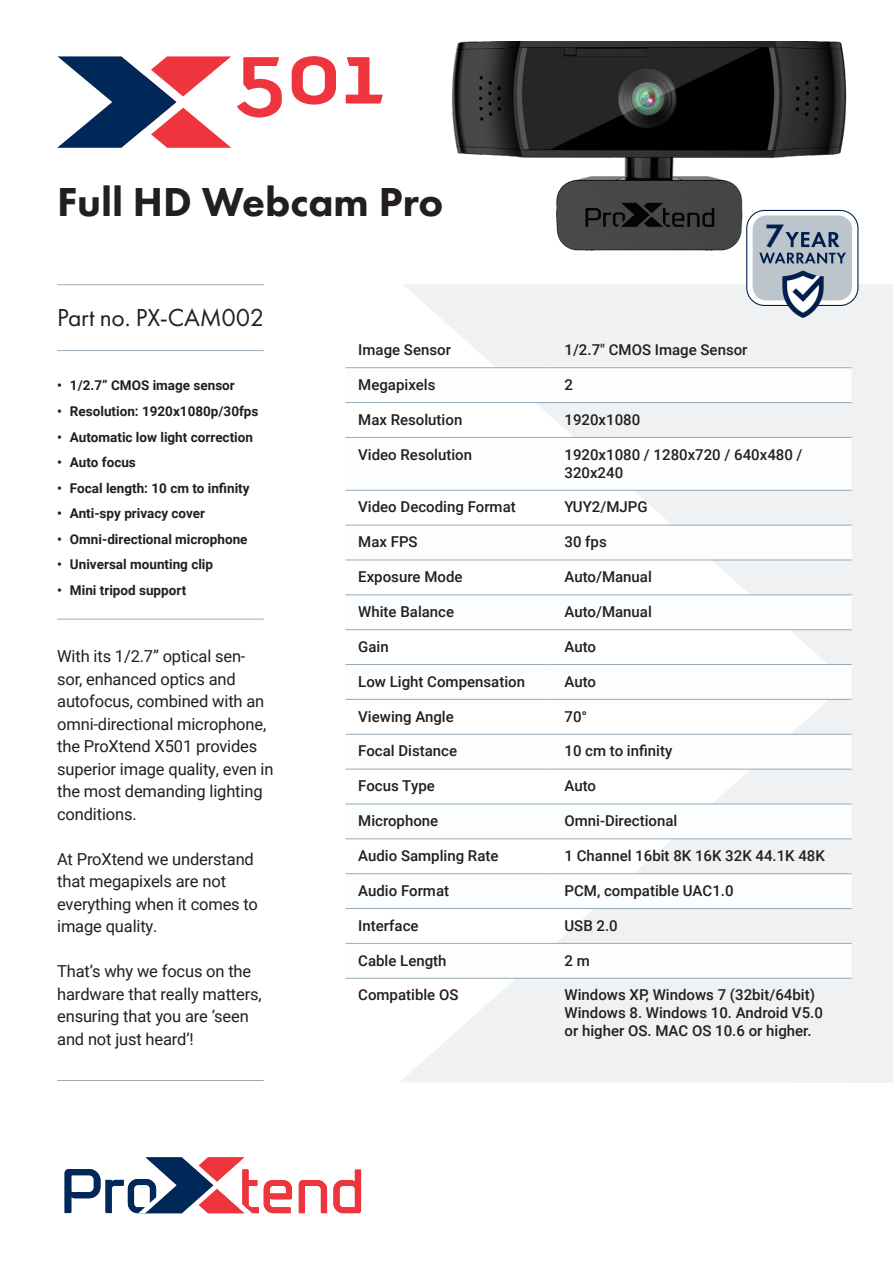
<style>
.page{position:relative;width:893px;height:1263px;background:#fff}
.page>*{position:absolute;margin:0;border:0;box-sizing:border-box;transform-origin:0 0}
.t1{font:700 87px "Anivers";color:#ee343d;scale:1.07 1}
.t2{font:800 42px "Futura PT";color:#231f20}
.t3{font:600 33.6px "Futura PT";color:#001f4c}
.t4{font:25.5px "Futura PT";letter-spacing:-.01em;color:#231f20}
.ProXtend_Datasheet{font:16.5px/22.5px "Roboto";letter-spacing:-.01em;color:#231f20}
.ProXtend_Datasheet-2{font:500 15px/18px "Roboto";color:#231f20}
.t5{font:700 13.5px "Roboto";color:#231f20}
</style>
<div class="page">
<svg style="left:400px;top:284px;width:493px;height:799px;fill:#eff1f3"></svg>
<svg style="left:65px;top:1169px;width:35px;height:44px"></svg>
<svg style="left:299px;top:1180px;width:28px;height:33px"></svg>
<svg style="left:333px;top:1169px;width:28px;height:44px"></svg>
<svg style="left:106px;top:1157px;width:186px;height:56px"></svg>
<svg style="left:345px;top:368px;width:507px;height:610px"></svg>
<hr style="left:345px;top:367px;width:207px;height:1px;background:#98aab7">
<hr style="left:552px;top:367px;width:300px;height:1px;background:#98aab7">
<hr style="left:345px;top:402px;width:207px;height:1px;background:#98aab7">
<hr style="left:552px;top:402px;width:300px;height:1px;background:#98aab7">
<hr style="left:345px;top:437px;width:207px;height:1px;background:#98aab7">
<hr style="left:552px;top:437px;width:300px;height:1px;background:#98aab7">
<hr style="left:345px;top:490px;width:207px;height:1px;background:#98aab7">
<hr style="left:552px;top:490px;width:300px;height:1px;background:#98aab7">
<hr style="left:345px;top:525px;width:207px;height:1px;background:#98aab7">
<hr style="left:552px;top:525px;width:300px;height:1px;background:#98aab7">
<hr style="left:345px;top:560px;width:207px;height:1px;background:#98aab7">
<hr style="left:552px;top:560px;width:300px;height:1px;background:#98aab7">
<hr style="left:345px;top:594px;width:207px;height:1px;background:#98aab7">
<hr style="left:552px;top:594px;width:300px;height:1px;background:#98aab7">
<hr style="left:345px;top:629px;width:207px;height:1px;background:#98aab7">
<hr style="left:552px;top:629px;width:300px;height:1px;background:#98aab7">
<hr style="left:345px;top:664px;width:207px;height:1px;background:#98aab7">
<hr style="left:552px;top:664px;width:300px;height:1px;background:#98aab7">
<hr style="left:345px;top:699px;width:207px;height:1px;background:#98aab7">
<hr style="left:552px;top:699px;width:300px;height:1px;background:#98aab7">
<hr style="left:345px;top:734px;width:207px;height:1px;background:#98aab7">
<hr style="left:552px;top:734px;width:300px;height:1px;background:#98aab7">
<hr style="left:345px;top:769px;width:207px;height:1px;background:#98aab7">
<hr style="left:552px;top:769px;width:300px;height:1px;background:#98aab7">
<hr style="left:345px;top:804px;width:207px;height:1px;background:#98aab7">
<hr style="left:552px;top:804px;width:300px;height:1px;background:#98aab7">
<hr style="left:345px;top:838px;width:207px;height:1px;background:#98aab7">
<hr style="left:552px;top:838px;width:300px;height:1px;background:#98aab7">
<hr style="left:345px;top:873px;width:207px;height:1px;background:#98aab7">
<hr style="left:552px;top:873px;width:300px;height:1px;background:#98aab7">
<hr style="left:345px;top:908px;width:207px;height:1px;background:#98aab7">
<hr style="left:552px;top:908px;width:300px;height:1px;background:#98aab7">
<hr style="left:345px;top:943px;width:207px;height:1px;background:#98aab7">
<hr style="left:552px;top:943px;width:300px;height:1px;background:#98aab7">
<hr style="left:345px;top:978px;width:207px;height:1px;background:#98aab7">
<hr style="left:552px;top:978px;width:300px;height:1px;background:#98aab7">
<img style="left:452px;top:41px;width:407px;height:223px">
<hr style="left:57px;top:350px;width:207px;height:1px;background:#98aab7">
<hr style="left:57px;top:284px;width:207px;height:1px;background:#98aab7">
<hr style="left:57px;top:619px;width:207px;height:1px;background:#98aab7">
<hr style="left:57px;top:1080px;width:207px;height:1px;background:#98aab7">
<svg style="left:57px;top:56px;width:174px;height:92px"></svg>
<div style="left:747px;top:210px;width:111px;height:95px;background:#fff;border-radius:18px"></div>
<div style="left:746px;top:210px;width:112px;height:96px;border:1px solid #001f4c;border-radius:18px"></div>
<div style="left:753px;top:215px;width:99px;height:85px;background:#bcc4cc;border-radius:14px"></div>
<svg style="left:759px;top:253px;width:87px;height:10px"></svg>
<img style="left:780px;top:270px;width:45px;height:49px">
<svg style="left:785px;top:232px;width:54px;height:15px"></svg>
<h1 class="t1" style="left:237px;top:27px;width:140px">501</h1>
<p class="t2" style="left:57px;top:176px;width:388px">Full HD Webcam Pro</p>
<p class="t4" style="left:57px;top:302px;width:209px">Part no. PX-CAM002</p>
<p class="t3" style="left:765px;top:215px;width:21px">7</p>
<p class="t5" style="left:57px;top:376px;width:179px">• 1/2.7” CMOS image sensor</p>
<p class="t5" style="left:57px;top:402px;width:203px">• Resolution: 1920x1080p/30fps</p>
<p class="t5" style="left:57px;top:427px;width:197px">• Automatic low light correction</p>
<p class="t5" style="left:57px;top:453px;width:80px">• Auto focus</p>
<p class="t5" style="left:57px;top:478px;width:194px">• Focal length: 10 cm to infinity</p>
<p class="t5" style="left:57px;top:504px;width:150px">• Anti-spy privacy cover</p>
<p class="t5" style="left:57px;top:529px;width:192px">• Omni-directional microphone</p>
<p class="t5" style="left:57px;top:555px;width:157px">• Universal mounting clip</p>
<p class="t5" style="left:57px;top:580px;width:131px">• Mini tripod support</p>
<p class="ProXtend_Datasheet" style="left:57px;top:644px;width:218px">With its 1/2.7” optical sen&shy;sor, enhanced optics and autofocus, combined with an omni-directional microphone, the ProXtend X501 provides superior image quality, even in the most demanding lighting conditions.</p>
<p class="ProXtend_Datasheet" style="left:57px;top:847px;width:202px">At ProXtend we understand that megapixels are not everything when it comes to image quality.</p>
<p class="ProXtend_Datasheet" style="left:57px;top:959px;width:206px">That’s why we focus on the hardware that really matters, ensuring that you are ‘seen and not just heard’!</p>
<p class="ProXtend_Datasheet-2" style="left:358px;top:340px;width:94px">Image Sensor</p>
<p class="ProXtend_Datasheet-2" style="left:564px;top:340px;width:185px">1/2.7" CMOS Image Sensor</p>
<p class="ProXtend_Datasheet-2" style="left:358px;top:375px;width:79px">Megapixels</p>
<p class="ProXtend_Datasheet-2" style="left:564px;top:375px;width:10px">2</p>
<p class="ProXtend_Datasheet-2" style="left:358px;top:410px;width:106px">Max Resolution</p>
<p class="ProXtend_Datasheet-2" style="left:564px;top:410px;width:77px">1920x1080</p>
<p class="ProXtend_Datasheet-2" style="left:358px;top:445px;width:115px">Video Resolution</p>
<p class="ProXtend_Datasheet-2" style="left:564px;top:445px;width:240px">1920x1080 / 1280x720 / 640x480 /<br>320x240</p>
<p class="ProXtend_Datasheet-2" style="left:358px;top:497px;width:159px">Video Decoding Format</p>
<p class="ProXtend_Datasheet-2" style="left:564px;top:497px;width:85px">YUY2/MJPG</p>
<p class="ProXtend_Datasheet-2" style="left:358px;top:532px;width:61px">Max FPS</p>
<p class="ProXtend_Datasheet-2" style="left:564px;top:532px;width:44px">30 fps</p>
<p class="ProXtend_Datasheet-2" style="left:358px;top:567px;width:106px">Exposure Mode</p>
<p class="ProXtend_Datasheet-2" style="left:564px;top:567px;width:89px">Auto/Manual</p>
<p class="ProXtend_Datasheet-2" style="left:358px;top:602px;width:97px">White Balance</p>
<p class="ProXtend_Datasheet-2" style="left:564px;top:602px;width:89px">Auto/Manual</p>
<p class="ProXtend_Datasheet-2" style="left:358px;top:637px;width:32px">Gain</p>
<p class="ProXtend_Datasheet-2" style="left:564px;top:637px;width:33px">Auto</p>
<p class="ProXtend_Datasheet-2" style="left:358px;top:672px;width:168px">Low Light Compensation</p>
<p class="ProXtend_Datasheet-2" style="left:564px;top:672px;width:33px">Auto</p>
<p class="ProXtend_Datasheet-2" style="left:358px;top:707px;width:97px">Viewing Angle</p>
<p class="ProXtend_Datasheet-2" style="left:564px;top:707px;width:24px">70°</p>
<p class="ProXtend_Datasheet-2" style="left:358px;top:741px;width:100px">Focal Distance</p>
<p class="ProXtend_Datasheet-2" style="left:564px;top:741px;width:109px">10 cm to infinity</p>
<p class="ProXtend_Datasheet-2" style="left:358px;top:776px;width:78px">Focus Type</p>
<p class="ProXtend_Datasheet-2" style="left:564px;top:776px;width:33px">Auto</p>
<p class="ProXtend_Datasheet-2" style="left:358px;top:811px;width:82px">Microphone</p>
<p class="ProXtend_Datasheet-2" style="left:564px;top:811px;width:114px">Omni-Directional</p>
<p class="ProXtend_Datasheet-2" style="left:358px;top:846px;width:142px">Audio Sampling Rate</p>
<p class="ProXtend_Datasheet-2" style="left:564px;top:846px;width:262px">1 Channel 16bit 8K 16K 32K 44.1K 48K</p>
<p class="ProXtend_Datasheet-2" style="left:358px;top:881px;width:92px">Audio Format</p>
<p class="ProXtend_Datasheet-2" style="left:564px;top:881px;width:171px">PCM, compatible UAC1.0</p>
<p class="ProXtend_Datasheet-2" style="left:358px;top:916px;width:62px">Interface</p>
<p class="ProXtend_Datasheet-2" style="left:564px;top:916px;width:55px">USB 2.0</p>
<p class="ProXtend_Datasheet-2" style="left:358px;top:950px;width:90px">Cable Length</p>
<p class="ProXtend_Datasheet-2" style="left:564px;top:950px;width:27px">2 m</p>
<p class="ProXtend_Datasheet-2" style="left:358px;top:985px;width:102px">Compatible OS</p>
<p class="ProXtend_Datasheet-2" style="left:564px;top:985px;width:260px">Windows XP, Windows 7 (32bit/64bit)<br>Windows 8. Windows 10. Android V5.0 or higher OS. MAC OS 10.6 or higher.</p>
</div>
